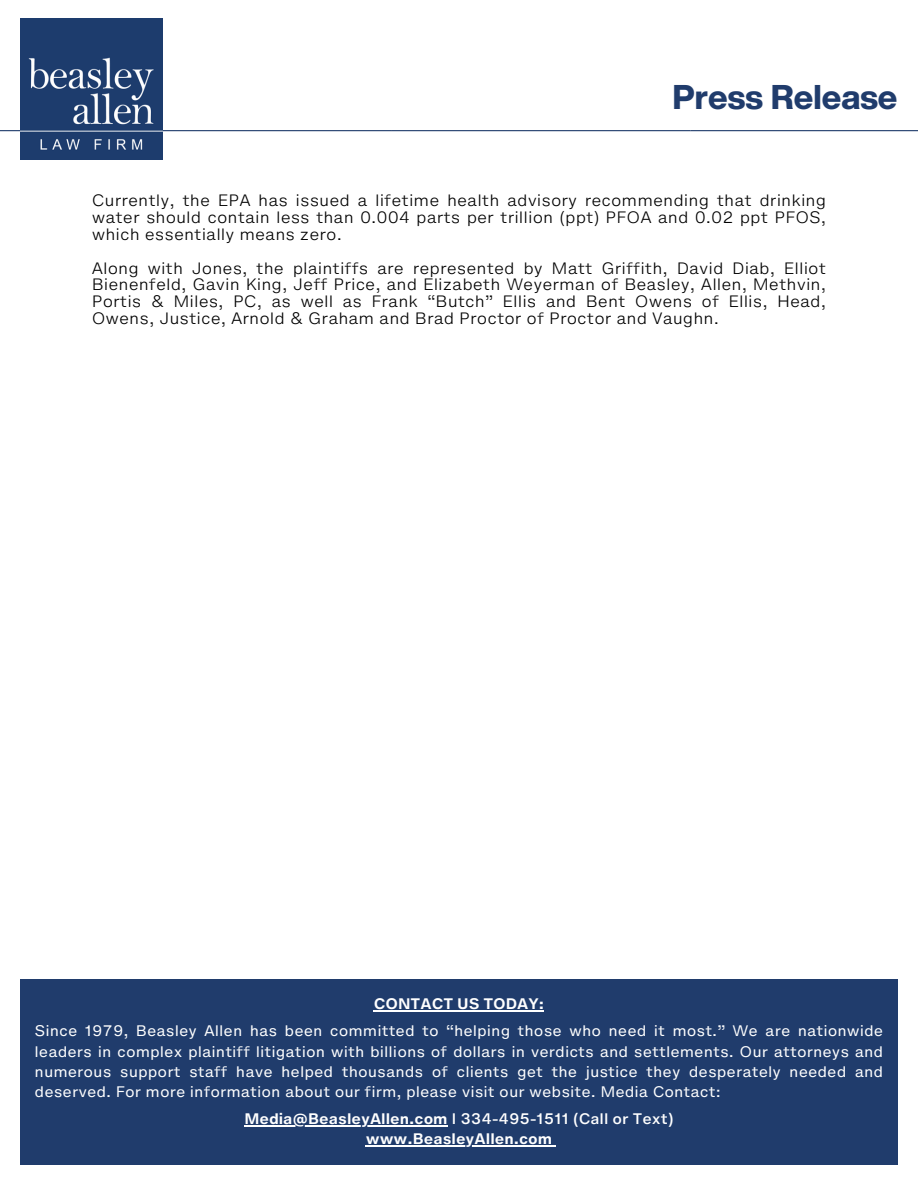
<style>
.page{position:relative;width:918px;height:1188px;background:#fff}
.page>*{position:absolute;margin:0;border:0;box-sizing:border-box;transform-origin:0 0}
.t1{font:800 33.75px "Helvetica Now Display";color:#203c6c}
.t2{font:300 15px/16.8px "Helvetica Now Micro";color:#000;text-align:justify}
.t3{font:13.95px/20.2px "Helvetica Now Micro";color:#fff;text-align:justify}
.t4{font:700 13.95px/20.2px "Helvetica Now Micro";color:#fff;text-align:center}
.s1{font-weight:500}
</style>
<div class="page">
<div style="left:20px;top:980px;width:878px;height:185px;background:#203c6c"></div>
<hr style="left:91px;top:130px;width:300px;height:1px;background:#203c6c">
<hr style="left:0;top:130px;width:91px;height:1px;background:#203c6c">
<hr style="left:391px;top:130px;width:300px;height:1px;background:#203c6c">
<hr style="left:691px;top:130px;width:227px;height:1px;background:#203c6c">
<img style="left:20px;top:19px;width:143px;height:141px">
<hr style="left:374px;top:1011px;width:170px;height:1px;background:#fff">
<hr style="left:244px;top:1125px;width:204px;height:1px;background:#fff">
<hr style="left:366px;top:1146px;width:186px;height:1px;background:#fff">
<h1 class="t1" style="left:672px;top:71px;width:227px">Press Release</h1>
<p class="t2" style="left:92px;top:192px;width:736px">Currently, the EPA has issued a lifetime health advisory recommending that drinking water should contain less than 0.004 parts per trillion (ppt) PFOA and 0.02 ppt PFOS, which essentially means zero.</p>
<p class="t2" style="left:92px;top:260px;width:736px">Along with Jones, the plaintiffs are represented by Matt Griffith, David Diab, Elliot Bienenfeld, Gavin King, Jeff Price, and Elizabeth Weyerman of Beasley, Allen, Methvin, Portis &amp; Miles, PC, as well as Frank “Butch” Ellis and Bent Owens of Ellis, Head, Owens, Justice, Arnold &amp; Graham and Brad Proctor of Proctor and Vaughn.</p>
<p class="t4" style="left:374px;top:994px;width:172px">CONTACT US TODAY:</p>
<p class="t3" style="left:35px;top:1021px;width:850px">Since 1979, Beasley Allen has been committed to “helping those who need it most.” We are nationwide leaders in complex plaintiff litigation with billions of dollars in verdicts and settlements. Our attorneys and numerous support staff have helped thousands of clients get the justice they desperately needed and deserved. For more information about our firm, please visit our website. Media Contact:</p>
<p class="t4" style="left:244px;top:1109px;width:431px">Media@BeasleyAllen.com <span class="s1">l 334-495-1511 (Call or Text) </span>www.BeasleyAllen.com</p>
</div>
